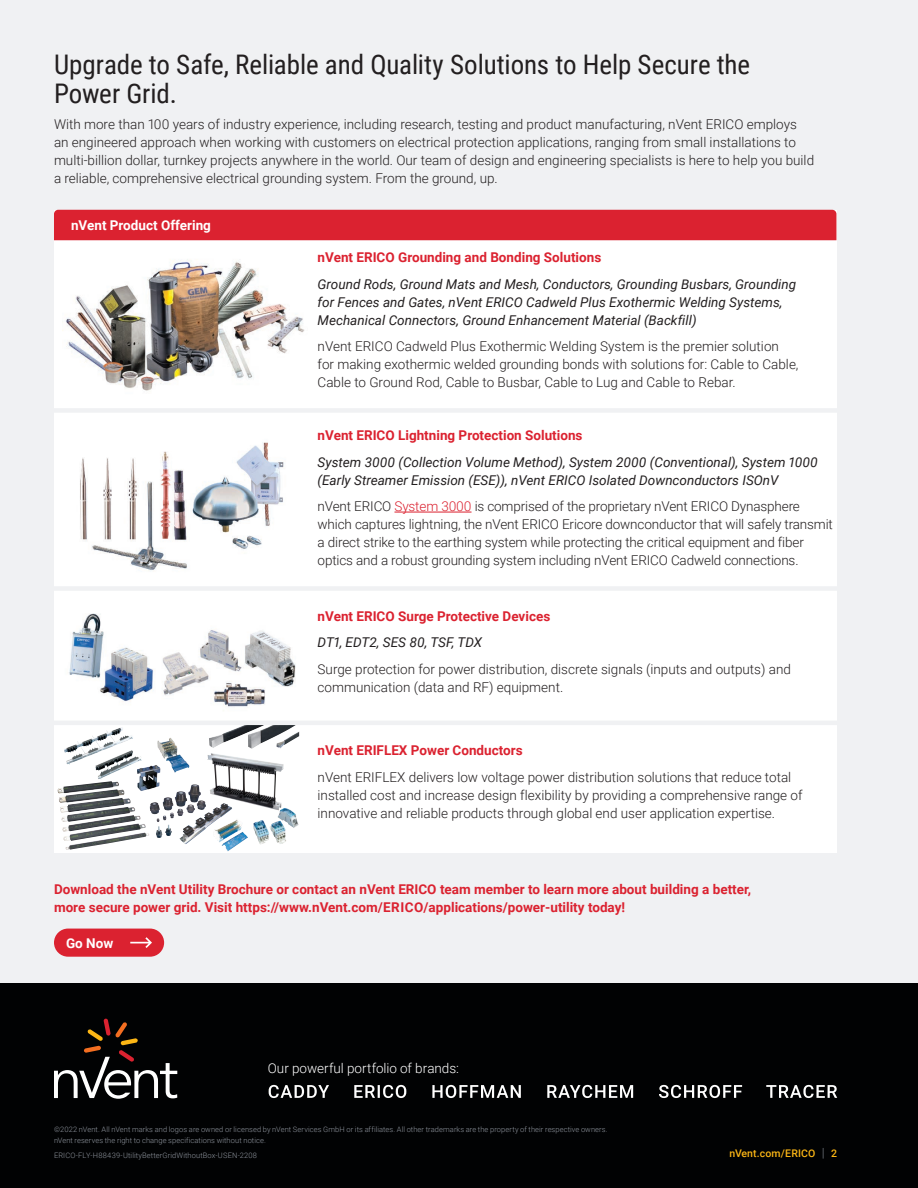
<style>
.page{position:relative;width:918px;height:1188px;background:#fff}
.page>*{position:absolute;margin:0;border:0;box-sizing:border-box;transform-origin:0 0}
.Product_Description{font:27px/28.5px "Roboto Condensed";letter-spacing:-.005em;color:#231f20}
.Bodytext_1{font:300 13.5px/18px "Roboto";color:#231f20}
.Bodytext_1-2{font:italic 13.5px/18px "Roboto";color:#231f20}
.Bodytext_1-3{font:700 13.5px/18px "Roboto";color:#db2230}
.Subhead_L-2{font:700 13.5px "Roboto";color:#db2230}
.t1{font:300 13.5px "Roboto";color:#fff}
.Bodytext_1-4{font:700 13.5px "Roboto";color:#fff}
.t2{font:500 10.5px "Roboto";letter-spacing:.015em;color:#fcb615}
.t3{font:300 7.5px/10.5px "Roboto";letter-spacing:.01em;color:#8f959e}
.s1{font-weight:300;font-style:normal}
.s2{color:#db2230}
.s3{font-weight:300;font-size:12.6px;color:#8f959e}
</style>
<div class="page">
<div style="left:0;top:0;width:918px;height:993px;background:#f0f1f3"></div>
<div style="left:54px;top:210px;width:783px;height:643px;background:#fff"></div>
<img style="left:66px;top:259px;width:239px;height:132px">
<hr style="left:394px;top:512px;width:78px;height:1px;background:#db2230">
<img style="left:80px;top:442px;width:204px;height:129px">
<img style="left:69px;top:613px;width:227px;height:94px">
<div style="left:54px;top:210px;width:782px;height:30px;background:#db2230"></div>
<div style="left:45px;top:408px;width:822px;height:5px;background:#f0f1f3"></div>
<div style="left:45px;top:586px;width:822px;height:5px;background:#f0f1f3"></div>
<hr style="left:45px;top:721px;width:822px;height:4px;background:#f0f1f3">
<div style="left:54px;top:929px;width:110px;height:28px;background:#db2230;border-radius:14px"></div>
<svg style="left:130px;top:937px;width:22px;height:11px"></svg>
<img style="left:179px;top:810px;width:53px;height:34px">
<img style="left:64px;top:727px;width:69px;height:38px">
<img style="left:156px;top:824px;width:16px;height:14px">
<img style="left:137px;top:765px;width:23px;height:25px">
<img style="left:207px;top:753px;width:77px;height:57px">
<img style="left:150px;top:784px;width:56px;height:28px">
<img style="left:58px;top:781px;width:91px;height:69px">
<img style="left:209px;top:725px;width:90px;height:24px">
<img style="left:213px;top:819px;width:30px;height:24px">
<img style="left:157px;top:738px;width:32px;height:35px">
<img style="left:253px;top:820px;width:33px;height:25px">
<img style="left:278px;top:808px;width:21px;height:20px">
<div style="left:0;top:983px;width:918px;height:205px;background:#010203"></div>
<svg style="left:269px;top:1085px;width:568px;height:13px"></svg>
<svg style="left:54px;top:1019px;width:123px;height:80px"></svg>
<p class="Product_Description" style="left:54px;top:49px;width:698px">Upgrade to Safe, Reliable and Quality Solutions to Help Secure the<br>Power Grid.</p>
<p class="Bodytext_1" style="left:54px;top:115px;width:762px">With more than 100 years of industry experience, including research, testing and product manufacturing, nVent ERICO employs an engineered approach when working with customers on electrical protection applications, ranging from small installations to multi-billion dollar, turnkey projects anywhere in the world. Our team of design and engineering specialists is here to help you build a reliable, comprehensive electrical grounding system. From the ground, up.</p>
<p class="Bodytext_1-4" style="left:71px;top:216px;width:141px">nVent Product Offering</p>
<p class="Subhead_L-2" style="left:318px;top:248px;width:285px">nVent ERICO Grounding and Bonding Solutions</p>
<p class="Bodytext_1-2" style="left:318px;top:275px;width:480px">Ground Rods, Ground Mats and Mesh, Conductors, Grounding Busbars, Grounding for Fences and Gates, nVent ERICO Cadweld Plus Exothermic Welding Systems,<br>Mechanical Connecto<span class="s1">r</span>s, Ground Enhancement Material (Backfill)</p>
<p class="Bodytext_1" style="left:318px;top:337px;width:482px">nVent ERICO Cadweld Plus Exothermic Welding System is the premier solution for making exothermic welded grounding bonds with solutions for: Cable to Cable,<br>Cable to Ground Rod, Cable to Busbar, Cable to Lug and Cable to Rebar.</p>
<p class="Subhead_L-2" style="left:318px;top:426px;width:266px">nVent ERICO Lightning Protection Solutions</p>
<p class="Bodytext_1-2" style="left:318px;top:452px;width:502px">System 3000 (Collection Volume Method), System 2000 (Conventional), System 1000 (Early Streamer Emission (ESE)), nVent ERICO Isolated Downconductors ISOnV</p>
<p class="Bodytext_1" style="left:318px;top:497px;width:517px">nVent ERICO <span class="s2">System 3000</span> is comprised of the proprietary nVent ERICO Dynasphere which captures lightning, the nVent ERICO Ericore downconductor that will safely transmit a direct strike to the earthing system while protecting the critical equipment and fiber optics and a robust grounding system including nVent ERICO Cadweld connections.</p>
<p class="Subhead_L-2" style="left:318px;top:606px;width:234px">nVent ERICO Surge Protective Devices</p>
<p class="Bodytext_1-2" style="left:318px;top:633px;width:166px">DT1, EDT2, SES 80, TSF, TDX</p>
<p class="Bodytext_1" style="left:318px;top:659px;width:475px">Surge protection for power distribution, discrete signals (inputs and outputs) and communication (data and RF) equipment.</p>
<p class="Subhead_L-2" style="left:318px;top:741px;width:207px">nVent ERIFLEX Power Conductors</p>
<p class="Bodytext_1" style="left:318px;top:767px;width:486px">nVent ERIFLEX delivers low voltage power distribution solutions that reduce total installed cost and increase design flexibility by providing a comprehensive range of innovative and reliable products through global end user application expertise.</p>
<p class="Bodytext_1-3" style="left:54px;top:879px;width:699px">Download the nVent Utility Brochure or contact an nVent ERICO team member to learn more about building a better, more secure power grid. Visit https://www.nVent.com/ERICO/applications/power-utility today!</p>
<p class="Bodytext_1-4" style="left:66px;top:933px;width:49px">Go Now</p>
<p class="t1" style="left:268px;top:1059px;width:193px">Our powerful portfolio of brands:</p>
<p class="t3" style="left:54px;top:1124px;width:555px">©2022 nVent. All nVent marks and logos are owned or licensed by nVent Services GmbH or its affiliates. All other trademarks are the property of their respective owners. nVent reserves the right to change specifications without notice.</p>
<p class="t3" style="left:54px;top:1150px;width:205px">ERICO-FLY-H88439-UtilityBetterGridWithoutBox-USEN-2208</p>
<p class="t2" style="left:729px;top:1146px;width:109px">nVent.com/ERICO <span class="s3">|</span> 2</p>
</div>
